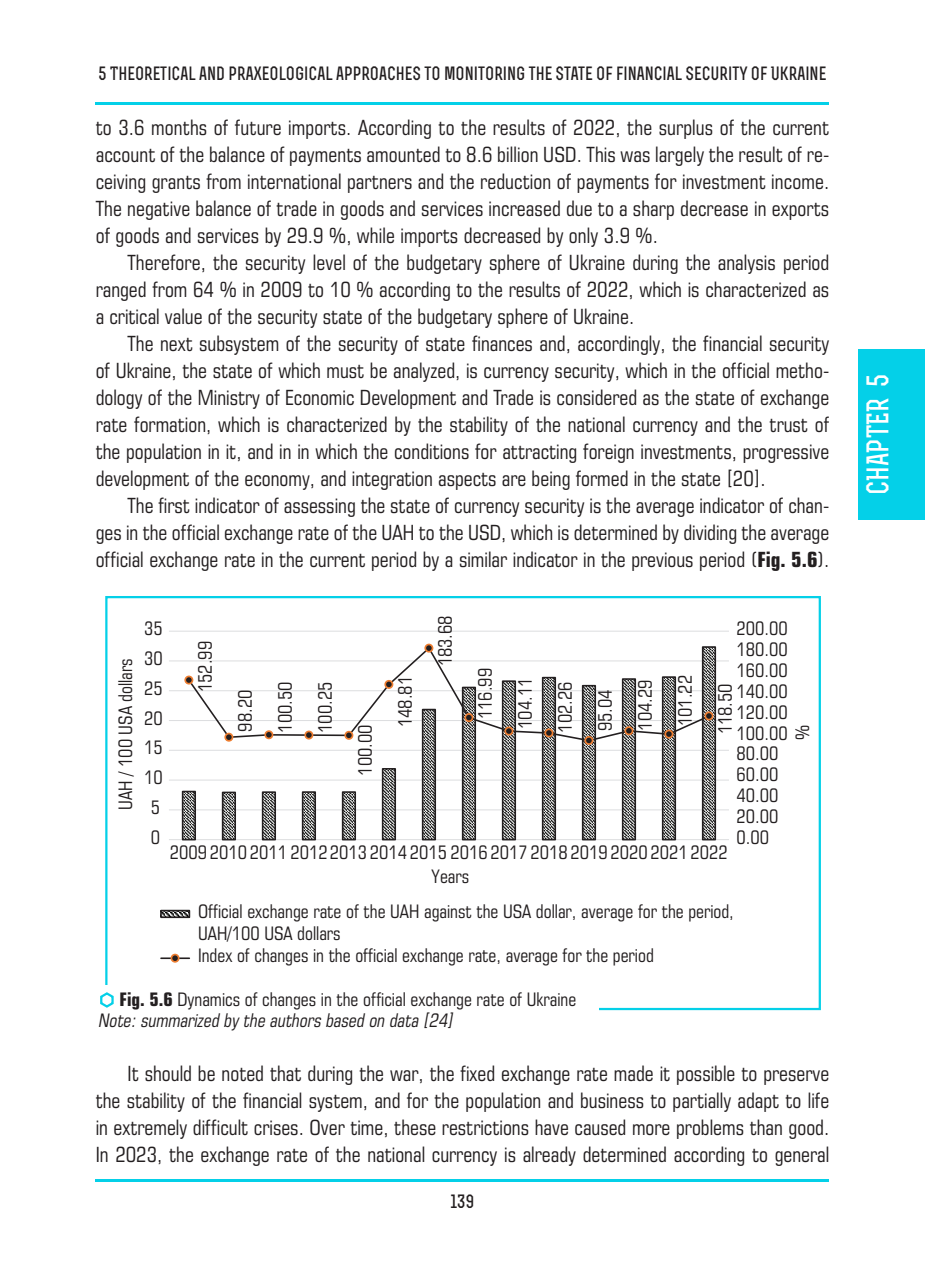
<style>
.page{position:relative;width:925px;height:1276px;background:#fff}
.page>*{position:absolute;margin:0;border:0;box-sizing:border-box;transform-origin:0 0}
.t1{font:700 29.25px "Rex";color:#fff}
.t2{font:20.25px/27px "Europe Cond";color:#231f20;text-align:justify}
.t3{font:18px/20.2px "Europe Cond";color:#231f20}
.t4{font:700 18px "Rex";color:#231f20}
.s1{font-weight:700}
.s2{font-style:italic}
</style>
<div class="page">
<hr style="left:96px;top:102px;width:733px;height:2px;background:#04d0e8">
<hr style="left:96px;top:1179px;width:733px;height:2px;background:#04d0e8">
<div style="left:858px;top:349px;width:67px;height:171px;background:#04d0e8"></div>
<div style="left:105px;top:596px;width:716px;height:414px;background:#fff;border:2px solid #04d0e8"></div>
<div style="left:99px;top:985px;width:499px;height:41px;background:#fff"></div>
<hr style="left:169px;top:809px;width:560px;height:1px;background:#dcdddf">
<hr style="left:169px;top:779px;width:560px;height:1px;background:#dcdddf">
<hr style="left:169px;top:750px;width:560px;height:1px;background:#dcdddf">
<hr style="left:169px;top:720px;width:560px;height:1px;background:#dcdddf">
<hr style="left:169px;top:690px;width:560px;height:1px;background:#dcdddf">
<hr style="left:169px;top:660px;width:560px;height:1px;background:#dcdddf">
<hr style="left:169px;top:630px;width:560px;height:1px;background:#dcdddf">
<hr style="left:169px;top:839px;width:560px;height:1px;background:#dcdddf">
<svg style="left:181px;top:646px;width:536px;height:195px"></svg>
<svg style="left:187px;top:646px;width:524px;height:96px"></svg>
<div style="left:185px;top:676px;width:7px;height:7px;background:#231f20;border-radius:50%"></div>
<div style="left:184px;top:675px;width:9px;height:9px;border:2px solid #ee7e31;border-radius:50%"></div>
<div style="left:225px;top:733px;width:7px;height:8px;background:#231f20;border-radius:50%"></div>
<div style="left:224px;top:732px;width:9px;height:9px;border:2px solid #ee7e31;border-radius:50%"></div>
<div style="left:265px;top:731px;width:7px;height:7px;background:#231f20;border-radius:50%"></div>
<div style="left:264px;top:730px;width:9px;height:9px;border:2px solid #ee7e31;border-radius:50%"></div>
<div style="left:305px;top:731px;width:7px;height:7px;background:#231f20;border-radius:50%"></div>
<div style="left:304px;top:730px;width:9px;height:9px;border:2px solid #ee7e31;border-radius:50%"></div>
<div style="left:345px;top:731px;width:7px;height:8px;background:#231f20;border-radius:50%"></div>
<div style="left:344px;top:731px;width:9px;height:9px;border:2px solid #ee7e31;border-radius:50%"></div>
<div style="left:385px;top:681px;width:7px;height:7px;background:#231f20;border-radius:50%"></div>
<div style="left:384px;top:680px;width:9px;height:9px;border:2px solid #ee7e31;border-radius:50%"></div>
<div style="left:425px;top:644px;width:7px;height:8px;background:#231f20;border-radius:50%"></div>
<div style="left:424px;top:643px;width:9px;height:9px;border:2px solid #ee7e31;border-radius:50%"></div>
<div style="left:465px;top:714px;width:7px;height:7px;background:#231f20;border-radius:50%"></div>
<div style="left:464px;top:713px;width:9px;height:9px;border:2px solid #ee7e31;border-radius:50%"></div>
<div style="left:505px;top:727px;width:7px;height:7px;background:#231f20;border-radius:50%"></div>
<div style="left:504px;top:726px;width:9px;height:9px;border:2px solid #ee7e31;border-radius:50%"></div>
<div style="left:545px;top:729px;width:7px;height:7px;background:#231f20;border-radius:50%"></div>
<div style="left:544px;top:728px;width:9px;height:9px;border:2px solid #ee7e31;border-radius:50%"></div>
<div style="left:585px;top:737px;width:7px;height:7px;background:#231f20;border-radius:50%"></div>
<div style="left:584px;top:736px;width:9px;height:9px;border:2px solid #ee7e31;border-radius:50%"></div>
<div style="left:625px;top:727px;width:7px;height:7px;background:#231f20;border-radius:50%"></div>
<div style="left:624px;top:726px;width:9px;height:9px;border:2px solid #ee7e31;border-radius:50%"></div>
<div style="left:665px;top:730px;width:7px;height:7px;background:#231f20;border-radius:50%"></div>
<div style="left:664px;top:729px;width:9px;height:9px;border:2px solid #ee7e31;border-radius:50%"></div>
<div style="left:705px;top:712px;width:7px;height:7px;background:#231f20;border-radius:50%"></div>
<div style="left:704px;top:711px;width:9px;height:9px;border:2px solid #ee7e31;border-radius:50%"></div>
<svg style="left:163px;top:912px;width:24px;height:3px"></svg>
<div style="left:160px;top:909px;width:30px;height:9px;border:2px solid #231f20"></div>
<hr style="left:161px;top:957px;width:28px;height:2px;background:#231f20">
<div style="left:171px;top:954px;width:8px;height:8px;background:#231f20;border-radius:50%"></div>
<div style="left:171px;top:953px;width:9px;height:9px;border:2px solid #ee7e31;border-radius:50%"></div>
<p class="t4" style="left:99px;top:63px;width:729px">5 THEORETICAL AND PRAXEOLOGICAL APPROACHES TO MONITORING THE STATE OF FINANCIAL SECURITY OF UKRAINE</p>
<p class="t2" style="left:96px;top:114px;width:735px">to 3.6 months of future imports. According to the results of 2022, the surplus of the current account of the balance of payments amounted to 8.6 billion USD. This was largely the result of re&shy;ceiving grants from international partners and the reduction of payments for investment income.<br>The negative balance of trade in goods and services increased due to a sharp decrease in exports of goods and services by 29.9 %, while imports decreased by only 3.9 %.</p>
<p class="t2" style="left:96px;top:249px;width:735px;text-indent:32px">Therefore, the security level of the budgetary sphere of Ukraine during the analysis period ranged from 64 % in 2009 to 10 % according to the results of 2022, which is characterized as a critical value of the security state of the budgetary sphere of Ukraine.</p>
<p class="t2" style="left:96px;top:330px;width:735px;text-indent:32px">The next subsystem of the security of state finances and, accordingly, the financial security of Ukraine, the state of which must be analyzed, is currency security, which in the official metho&shy;dology of the Ministry of Economic Development and Trade is considered as the state of exchange rate formation, which is characterized by the stability of the national currency and the trust of the population in it, and in in which the conditions for attracting foreign investments, progressive development of the economy, and integration aspects are being formed in the state [20].</p>
<p class="t2" style="left:96px;top:492px;width:735px;text-indent:32px">The first indicator of assessing the state of currency security is the average indicator of chan&shy;ges in the official exchange rate of the UAH to the USD, which is determined by dividing the average official exchange rate in the current period by a similar indicator in the previous period (<span class="s1">Fig. 5.6</span>).</p>
<p class="t3" style="left:115px;top:810px;width:153px;rotate:-90deg">UAH / 100 USA dollars</p>
<p class="t3" style="left:144px;top:618px;width:20px">35</p>
<p class="t3" style="left:144px;top:648px;width:20px">30</p>
<p class="t3" style="left:144px;top:678px;width:20px">25</p>
<p class="t3" style="left:144px;top:708px;width:20px">20</p>
<p class="t3" style="left:144px;top:737px;width:20px">15</p>
<p class="t3" style="left:144px;top:767px;width:20px">10</p>
<p class="t3" style="left:195px;top:692px;width:53px;rotate:-90deg">152.99</p>
<p class="t3" style="left:235px;top:731px;width:43px;rotate:-90deg">98.20</p>
<p class="t3" style="left:275px;top:732px;width:53px;rotate:-90deg">100.50</p>
<p class="t3" style="left:315px;top:733px;width:53px;rotate:-90deg">100.25</p>
<p class="t3" style="left:355px;top:776px;width:53px;rotate:-90deg">100.00</p>
<p class="t3" style="left:395px;top:727px;width:53px;rotate:-90deg">148.81</p>
<p class="t3" style="left:435px;top:666px;width:53px;rotate:-90deg">183.68</p>
<p class="t3" style="left:736px;top:618px;width:53px">200.00</p>
<p class="t3" style="left:736px;top:639px;width:53px">180.00</p>
<p class="t3" style="left:736px;top:660px;width:53px">160.00</p>
<p class="t3" style="left:475px;top:719px;width:53px;rotate:-90deg">116.99</p>
<p class="t3" style="left:515px;top:729px;width:53px;rotate:-90deg">104.11</p>
<p class="t3" style="left:555px;top:732px;width:53px;rotate:-90deg">102.26</p>
<p class="t3" style="left:595px;top:731px;width:43px;rotate:-90deg">95.04</p>
<p class="t3" style="left:635px;top:730px;width:53px;rotate:-90deg">104.29</p>
<p class="t3" style="left:675px;top:726px;width:53px;rotate:-90deg">101.22</p>
<p class="t3" style="left:715px;top:734px;width:53px;rotate:-90deg">118.50</p>
<p class="t3" style="left:736px;top:681px;width:53px">140.00</p>
<p class="t3" style="left:736px;top:702px;width:53px">120.00</p>
<p class="t3" style="left:736px;top:722px;width:53px">100.00</p>
<p class="t3" style="left:736px;top:743px;width:43px">80.00</p>
<p class="t3" style="left:736px;top:764px;width:43px">60.00</p>
<p class="t3" style="left:792px;top:740px;width:17px;rotate:-90deg">%</p>
<p class="t3" style="left:151px;top:797px;width:11px">5</p>
<p class="t3" style="left:736px;top:785px;width:43px">40.00</p>
<p class="t3" style="left:736px;top:806px;width:43px">20.00</p>
<p class="t3" style="left:151px;top:827px;width:11px">0</p>
<p class="t3" style="left:170px;top:842px;width:559px">2009 2010 2011 20122013 2014 2015 2016 2017 2018 2019 2020 2021 2022</p>
<p class="t3" style="left:736px;top:827px;width:34px">0.00</p>
<p class="t3" style="left:198px;top:858px;width:537px;line-height:35.6px;text-indent:233px">Years<br>Official exchange rate of the UAH against the USA dollar, average for the period,</p>
<p class="t3" style="left:198px;top:921px;width:457px;line-height:22.7px">UAH/100 USA dollars<br>Index of changes in the official exchange rate, average for the period</p>
<p class="t3" style="left:99px;top:989px;width:479px;text-indent:21px"><span class="s1">Fig. 5.6</span> Dynamics of changes in the official exchange rate of Ukraine<br><span class="s2">Note: summarized by the authors based on data [24]</span></p>
<p class="t2" style="left:96px;top:1059px;width:735px;text-indent:32px">It should be noted that during the war, the fixed exchange rate made it possible to preserve the stability of the financial system, and for the population and business to partially adapt to life in extremely difficult crises. Over time, these restrictions have caused more problems than good.<br>In 2023, the exchange rate of the national currency is already determined according to general</p>
<p class="t4" style="left:451px;top:1189px;width:25px">139</p>
<h1 class="t1" style="left:859px;top:495px;width:123px;rotate:-90deg">CHAPTER 5</h1>
</div>
